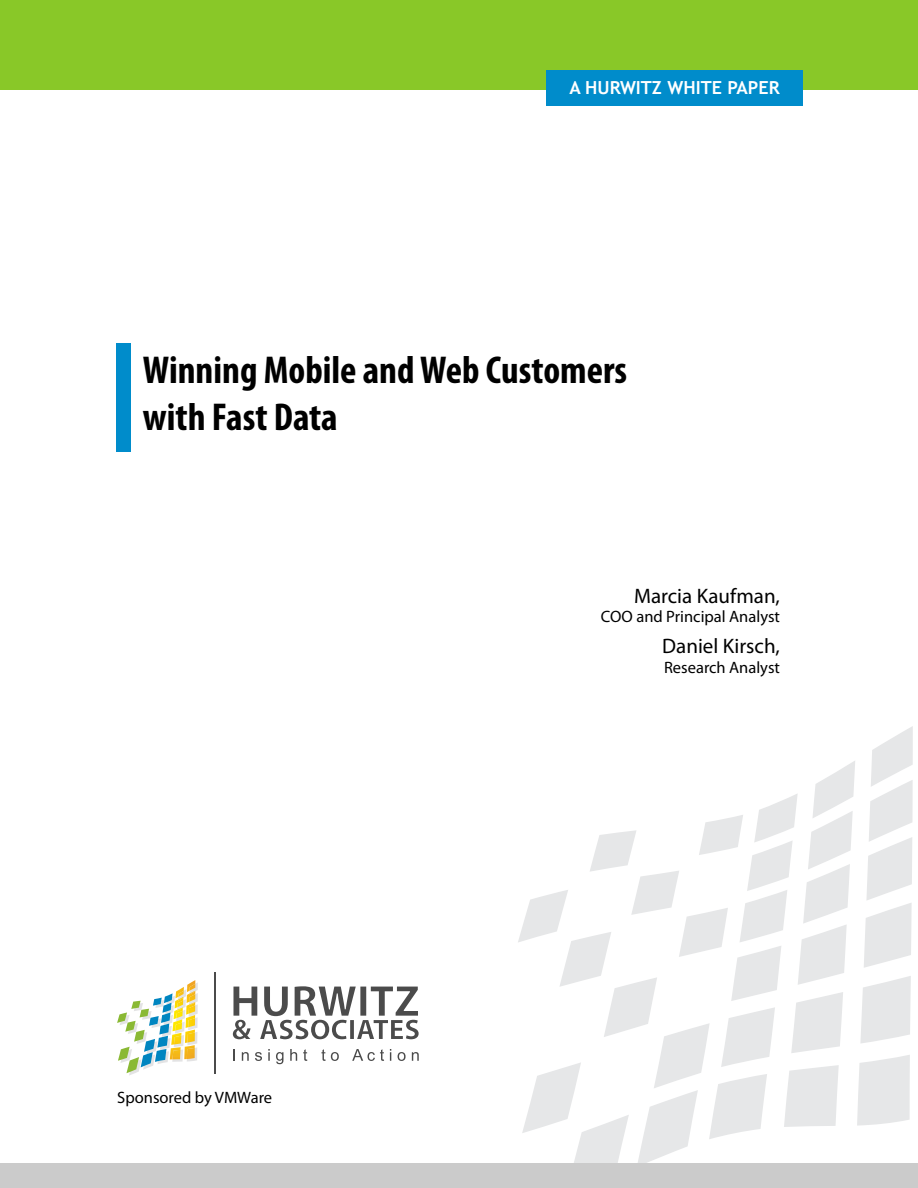
<style>
.page{position:relative;width:918px;height:1188px;background:#fff}
.page>*{position:absolute;margin:0;border:0;box-sizing:border-box;transform-origin:0 0}
.t1{font:700 condensed 39px/46.8px "Myriad Pro";color:#000}
.t2{font:21px "Myriad Pro";color:#000}
.t3{font:700 18px "Trebuchet MS";color:#fff}
.t4{font:16.5px "Myriad Pro";color:#000}
</style>
<div class="page">
<div style="left:0;top:0;width:918px;height:90px;background:#89c828"></div>
<svg style="left:117px;top:980px;width:81px;height:95px"></svg>
<svg style="left:233px;top:986px;width:186px;height:53px"></svg>
<svg style="left:233px;top:1049px;width:2px;height:12px"></svg>
<svg style="left:242px;top:1052px;width:7px;height:9px"></svg>
<svg style="left:255px;top:1052px;width:7px;height:9px"></svg>
<svg style="left:268px;top:1049px;width:2px;height:12px"></svg>
<svg style="left:276px;top:1052px;width:7px;height:12px"></svg>
<svg style="left:290px;top:1049px;width:7px;height:12px"></svg>
<svg style="left:303px;top:1049px;width:4px;height:12px"></svg>
<svg style="left:321px;top:1049px;width:18px;height:12px"></svg>
<svg style="left:352px;top:1049px;width:32px;height:12px"></svg>
<svg style="left:398px;top:1052px;width:8px;height:9px"></svg>
<svg style="left:412px;top:1052px;width:7px;height:9px"></svg>
<hr style="left:214px;top:972px;width:1px;height:101px;background:#4b4b4b">
<div style="left:546px;top:70px;width:256px;height:36px;background:#008ccb"></div>
<div style="left:116px;top:343px;width:15px;height:109px;background:#008ccb"></div>
<svg style="left:518px;top:830px;width:119px;height:334px"></svg>
<svg style="left:637px;top:800px;width:161px;height:364px"></svg>
<svg style="left:784px;top:726px;width:129px;height:401px;fill:#e7e8e9"></svg>
<div style="left:0;top:1164px;width:918px;height:24px;background:#cbcbcb"></div>
<p class="t3" style="left:569px;top:76px;width:212px">A HURWITZ WHITE PAPER</p>
<h1 class="t1" style="left:143px;top:346px;width:486px">Winning Mobile and Web Customers with Fast Data</h1>
<p class="t4" style="left:117px;top:1088px;width:156px">Sponsored by VMWare</p>
<p class="t2" style="left:634px;top:583px;width:147px">Marcia Kaufman,</p>
<p class="t4" style="left:601px;top:606px;width:181px">COO and Principal Analyst</p>
<p class="t2" style="left:662px;top:633px;width:119px">Daniel Kirsch,</p>
<p class="t4" style="left:664px;top:657px;width:117px">Research Analyst</p>
</div>
